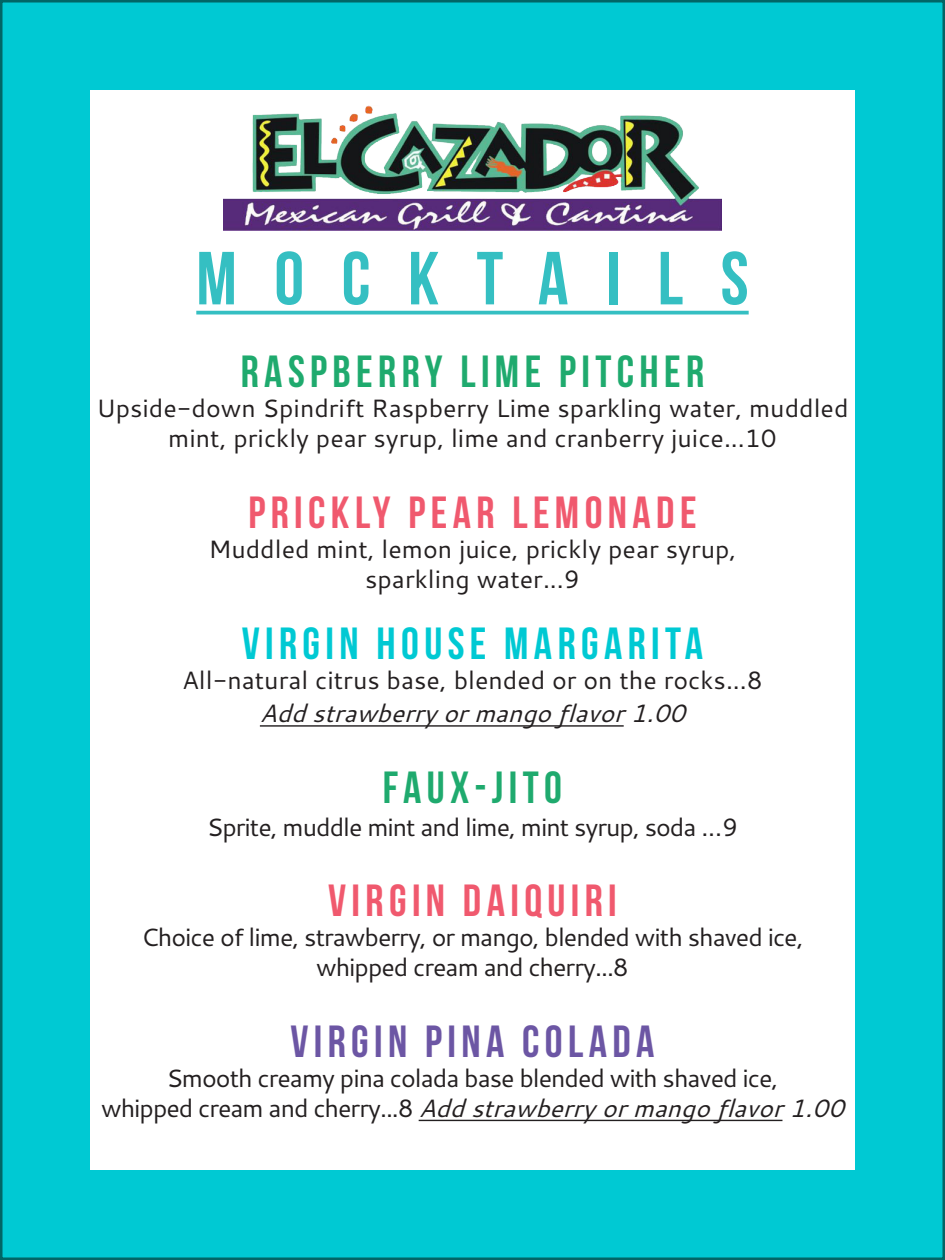
<style>
.page{position:relative;width:945px;height:1260px;background:#fff}
.page>*{position:absolute;margin:0;border:0;box-sizing:border-box;transform-origin:0 0}
.t1{font:75px "Bebas Neue";letter-spacing:.5em;color:#35bfc2}
.t2{font:45px "Bebas Neue";letter-spacing:.12em;color:#f0596e}
.t3{font:45px "Bebas Neue";letter-spacing:.12em;color:#1faa6e}
.t4{font:45px "Bebas Neue";letter-spacing:.12em;color:#00c9d3}
.t5{font:45px "Bebas Neue";letter-spacing:.12em;color:#6c56a4}
.t6{font:25px/30px "Cantarell";color:#231f20;text-align:center}
.t7{font:25px "Cantarell";letter-spacing:-.04em;color:#231f20}
.t8{font:italic 25px "Cantarell";color:#231f20}
.s1{font-style:normal}
</style>
<div class="page">
<div style="left:1px;top:1px;width:943px;height:1258px;background:linear-gradient(to right,#00c9d2,#00c9d2)"></div>
<div style="left:90px;top:90px;width:765px;height:1080px;background:#fff"></div>
<svg style="left:196px;top:311px;width:553px;height:4px;background:#4ec6c9"></svg>
<img style="left:224px;top:105px;width:497px;height:126px">
<hr style="left:260px;top:725px;width:364px;height:2px;background:#231f20">
<hr style="left:419px;top:1120px;width:363px;height:1px;background:#231f20">
<p class="t1" style="left:196px;top:237px;width:554px">MOCKTAILS</p>
<p class="t3" style="left:241px;top:347px;width:465px">RASPBERRY LIME PITCHER</p>
<p class="t6" style="left:96px;top:393px;width:754px">Upside-down Spindrift Raspberry Lime sparkling water, muddled mint, prickly pear syrup, lime and cranberry juice...10</p>
<p class="t2" style="left:248px;top:488px;width:450px">PRICKLY PEAR LEMONADE</p>
<p class="t6" style="left:208px;top:533px;width:530px">Muddled mint, lemon juice, prickly pear syrup,</p>
<p class="t6" style="left:365px;top:563px;width:216px">sparkling water...9</p>
<p class="t4" style="left:242px;top:619px;width:463px">VIRGIN HOUSE MARGARITA</p>
<p class="t6" style="left:182px;top:665px;width:582px">All-natural citrus base, blended or on the rocks...8</p>
<p class="t8" style="left:260px;top:696px;width:427px">Add strawberry or mango flavor 1.00</p>
<p class="t3" style="left:383px;top:763px;width:181px">FAUX-JITO</p>
<p class="t7" style="left:207px;top:810px;width:533px">Sprite, muddle mint and lime, mint syrup, soda ...9</p>
<p class="t2" style="left:328px;top:876px;width:290px">VIRGIN DAIQUIRI</p>
<p class="t7" style="left:141px;top:920px;width:664px">Choice of lime, strawberry, or mango, blended with shaved ice,</p>
<p class="t7" style="left:316px;top:950px;width:314px">whipped cream and cherry...8</p>
<p class="t5" style="left:290px;top:1017px;width:366px">VIRGIN PINA COLADA</p>
<p class="t7" style="left:166px;top:1061px;width:614px">Smooth creamy pina colada base blended with shaved ice,</p>
<p class="t8" style="left:101px;top:1091px;width:744px"><span class="s1">whipped cream and cherry...8</span> Add strawberry or mango flavor 1.00</p>
</div>
